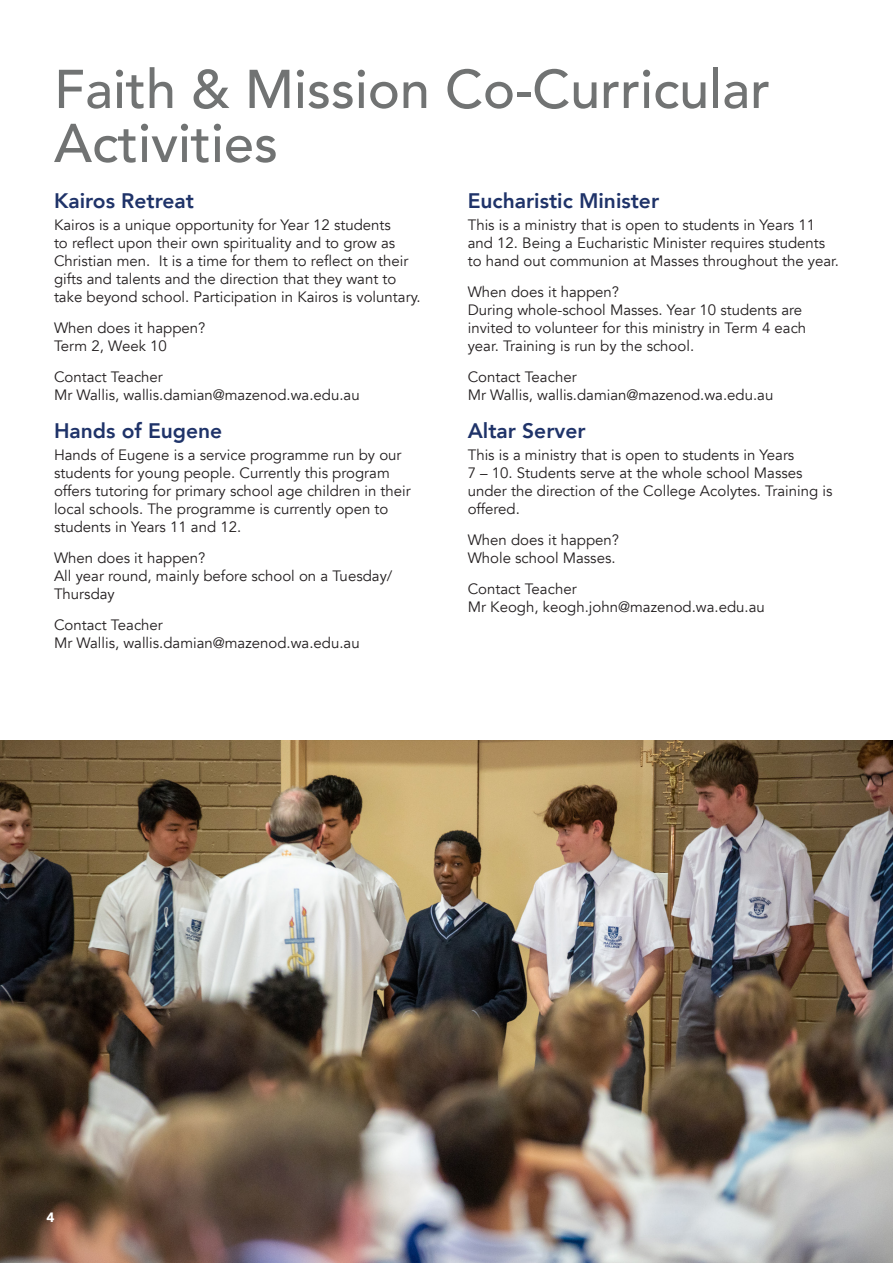
<style>
.page{position:relative;width:893px;height:1263px;background:#fff}
.page>*{position:absolute;margin:0;border:0;box-sizing:border-box;transform-origin:0 0}
.Heading_1{font:500 54px/54px "Avenir";color:#717373}
.Heading_2{font:800 21px "Avenir";color:#1f3369}
.Body_2{font:800 21px "Avenir";color:#1f3369}
.Body{font:15px/18px "Avenir";color:#231f20}
.Body_2-2{font:15px "Avenir";color:#231f20}
.Heading_3{font:15px "Avenir";color:#231f20}
.t1{font:900 13.5px "Avenir";color:#fff}
</style>
<div class="page">
<img style="left:0;top:741px;width:893px;height:522px">
<p class="Heading_1" style="left:54px;top:59px;width:718px">Faith &amp; Mission Co-Curricular<br>Activities</p>
<p class="Heading_2" style="left:54px;top:184px;width:142px">Kairos Retreat</p>
<p class="Body" style="left:54px;top:216px;width:368px">Kairos is a unique opportunity for Year 12 students<br>to reflect upon their own spirituality and to grow as Christian men. It is a time for them to reflect on their gifts and talents and the direction that they want to take beyond school. Participation in Kairos is voluntary.</p>
<p class="Body" style="left:54px;top:319px;width:153px">When does it happen?</p>
<p class="Body" style="left:54px;top:337px;width:114px">Term 2, Week 10</p>
<p class="Heading_3" style="left:54px;top:368px;width:110px">Contact Teacher</p>
<p class="Body_2-2" style="left:54px;top:386px;width:307px">Mr Wallis, wallis.damian@mazenod.wa.edu.au</p>
<p class="Heading_2" style="left:54px;top:414px;width:170px">Hands of Eugene</p>
<p class="Body" style="left:54px;top:446px;width:358px">Hands of Eugene is a service programme run by our students for young people. Currently this program offers tutoring for primary school age children in their local schools. The programme is currently open to students in Years 11 and 12.</p>
<p class="Heading_3" style="left:54px;top:549px;width:153px">When does it happen?</p>
<p class="Body" style="left:54px;top:567px;width:340px">All year round, mainly before school on a Tuesday/<br>Thursday</p>
<p class="Heading_3" style="left:54px;top:615px;width:110px">Contact Teacher</p>
<p class="Body_2-2" style="left:54px;top:633px;width:307px">Mr Wallis, wallis.damian@mazenod.wa.edu.au</p>
<p class="Heading_2" style="left:468px;top:184px;width:193px">Eucharistic Minister</p>
<p class="Body" style="left:468px;top:216px;width:373px">This is a ministry that is open to students in Years 11 and 12. Being a Eucharistic Minister requires students to hand out communion at Masses throughout the year.</p>
<p class="Body" style="left:468px;top:283px;width:153px">When does it happen?</p>
<p class="Body" style="left:468px;top:301px;width:340px">During whole-school Masses. Year 10 students are invited to volunteer for this ministry in Term 4 each year. Training is run by the school.</p>
<p class="Heading_3" style="left:468px;top:368px;width:110px">Contact Teacher</p>
<p class="Body_2-2" style="left:468px;top:386px;width:307px">Mr Wallis, wallis.damian@mazenod.wa.edu.au</p>
<p class="Body_2" style="left:468px;top:414px;width:119px">Altar Server</p>
<p class="Body" style="left:468px;top:446px;width:366px">This is a ministry that is open to students in Years<br>7 – 10. Students serve at the whole school Masses under the direction of the College Acolytes. Training is offered.</p>
<p class="Heading_3" style="left:468px;top:531px;width:153px">When does it happen?</p>
<p class="Body" style="left:468px;top:549px;width:149px">Whole school Masses.</p>
<p class="Heading_3" style="left:468px;top:579px;width:110px">Contact Teacher</p>
<p class="Body_2-2" style="left:468px;top:597px;width:299px">Mr Keogh, keogh.john@mazenod.wa.edu.au</p>
<p class="t1" style="left:46px;top:1206px;width:9px">4</p>
</div>
